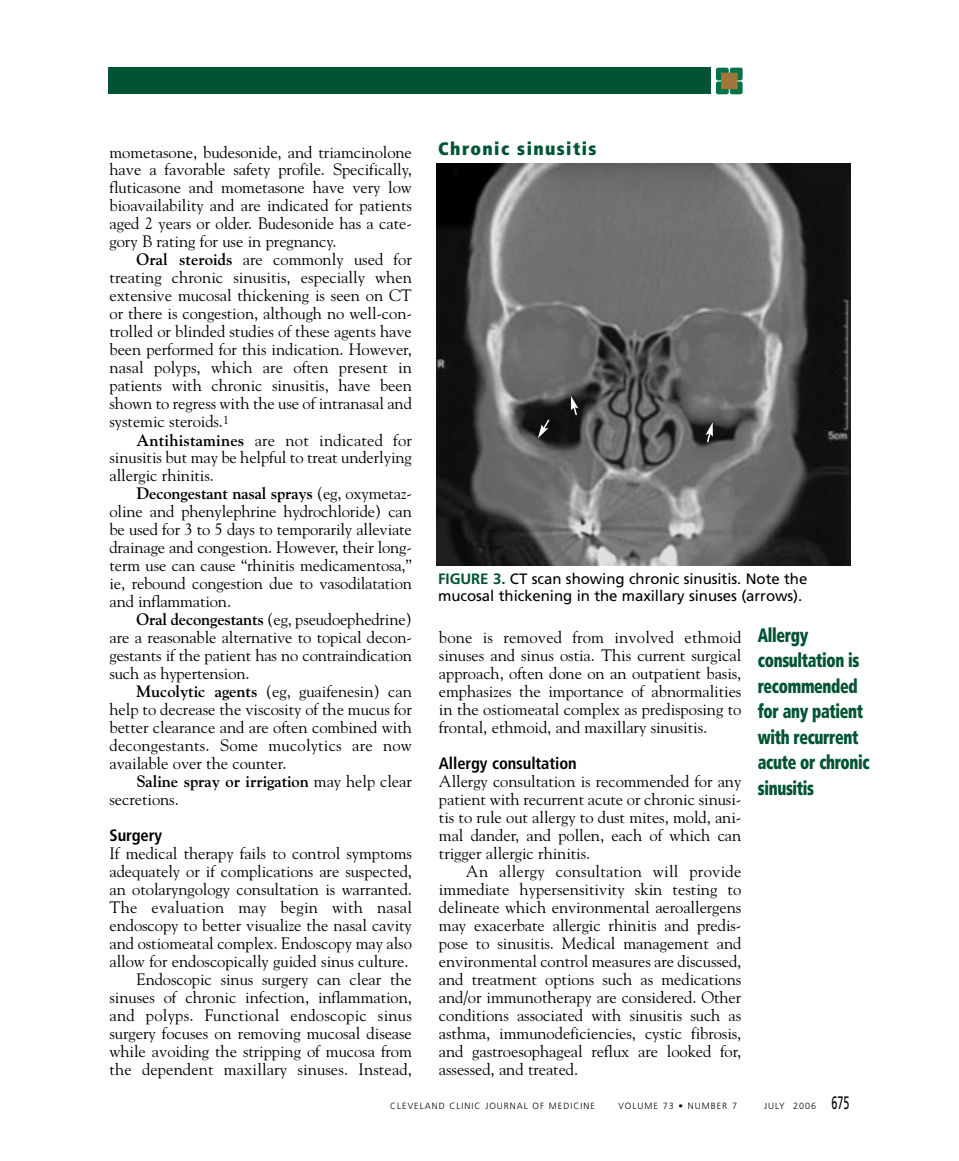
<style>
.page{position:relative;width:959px;height:1161px;background:#fff}
.page>*{position:absolute;margin:0;border:0;box-sizing:border-box;transform-origin:0 0}
.t1{font:900 condensed 19.5px/25.5px "Frutiger";letter-spacing:-.02em;color:#015432;scale:.8 1}
.t2{font:900 condensed 18px "Frutiger";letter-spacing:.08em;color:#015432}
.t3{font:16.5px/18px "Goudy";letter-spacing:-.005em;color:#000;text-align:justify}
.t4{font:700 16.5px/18px "Goudy";letter-spacing:-.005em;color:#000}
.t5{font:700 condensed 16.5px "Frutiger";letter-spacing:-.005em;color:#000}
.t6{font:15px/16.5px "Frutiger";letter-spacing:-.005em;color:#000}
.t7{font:300 9px "Frutiger";letter-spacing:.11em;color:#000}
.s1{font-weight:700}
.s2{font-weight:400}
.s3{font-weight:700;color:#015432}
.s4{font-weight:400;font-size:18px}
</style>
<div class="page">
<svg style="left:717px;top:67px;width:26px;height:28px"></svg>
<svg style="left:716px;top:68px;width:26px;height:26px"></svg>
<div style="left:721px;top:73px;width:16px;height:16px;background:#a17638"></div>
<div style="left:108px;top:68px;width:603px;height:26px;background:#015432"></div>
<img style="left:436px;top:164px;width:414px;height:402px">
<svg style="left:538px;top:418px;width:13px;height:20px"></svg>
<svg style="left:571px;top:396px;width:7px;height:21px"></svg>
<svg style="left:705px;top:422px;width:7px;height:22px"></svg>
<p class="t2" style="left:438px;top:141px;width:160px">Chronic sinusitis</p>
<p class="t3" style="left:110px;top:144px;width:304px">mometasone, budesonide, and triamcinolone have a favorable safety profile. Specifically, fluticasone and mometasone have very low bioavailability and are indicated for patients aged 2 years or older. Budesonide has a cate&shy;gory B rating for use in pregnancy.</p>
<p class="t3" style="left:110px;top:252px;width:304px;text-indent:27px"><span class="s1">Oral steroids</span> are commonly used for treating chronic sinusitis, especially when extensive mucosal thickening is seen on CT or there is congestion, although no well-con&shy;trolled or blinded studies of these agents have been performed for this indication. However, nasal polyps, which are often present in patients with chronic sinusitis, have been shown to regress with the use of intranasal and systemic steroids.<sup>1</sup></p>
<p class="t3" style="left:110px;top:432px;width:304px;text-indent:27px"><span class="s1">Antihistamines</span> are not indicated for sinusitis but may be helpful to treat underlying allergic rhinitis.</p>
<p class="t3" style="left:110px;top:486px;width:304px;text-indent:27px"><span class="s1">Decongestant nasal sprays</span> (eg, oxymetaz&shy;oline and phenylephrine hydrochloride) can be used for 3 to 5 days to temporarily alleviate drainage and congestion. However, their long&shy;term use can cause “rhinitis medicamentosa,” ie, rebound congestion due to vasodilatation and inflammation.</p>
<p class="t3" style="left:110px;top:612px;width:304px;text-indent:27px"><span class="s1">Oral decongestants</span> (eg, pseudoephedrine) are a reasonable alternative to topical decon&shy;gestants if the patient has no contraindication such as hypertension.</p>
<p class="t3" style="left:110px;top:684px;width:304px;text-indent:27px"><span class="s1">Mucolytic agents</span> (eg, guaifenesin) can help to decrease the viscosity of the mucus for better clearance and are often combined with decongestants. Some mucolytics are now available over the counter.</p>
<p class="t4" style="left:110px;top:774px;width:304px;text-indent:27px">Saline spray or irrigation <span class="s2">may help clear secretions.</span></p>
<p class="t5" style="left:110px;top:829px;width:54px">Surgery</p>
<p class="t3" style="left:110px;top:846px;width:304px;text-align:right">If medical therapy fails to control symptoms adequately or if complications are suspected, an otolaryngology consultation is warranted.<br>The evaluation may begin with nasal endoscopy to better visualize the nasal cavity and ostiomeatal complex. Endoscopy may also allow for endoscopically guided sinus culture.<br>Endoscopic sinus surgery can clear the sinuses of chronic infection, inflammation, and polyps. Functional endoscopic sinus surgery focuses on removing mucosal disease while avoiding the stripping of mucosa from the dependent maxillary sinuses. Instead,</p>
<p class="t6" style="left:438px;top:572px;width:370px"><span class="s3">FIGURE 3.</span> CT scan showing chronic sinusitis. Note the mucosal thickening in the maxillary sinuses (arrows).</p>
<p class="t1" style="left:758px;top:624px;width:141px">Allergy consultation is recommended for any patient with recurrent acute or chronic sinusitis</p>
<p class="t3" style="left:439px;top:630px;width:304px">bone is removed from involved ethmoid sinuses and sinus ostia. This current surgical approach, often done on an outpatient basis, emphasizes the importance of abnormalities in the ostiomeatal complex as predisposing to frontal, ethmoid, and maxillary sinusitis.</p>
<p class="t5" style="left:439px;top:757px;width:139px">Allergy consultation</p>
<p class="t3" style="left:439px;top:774px;width:304px">Allergy consultation is recommended for any patient with recurrent acute or chronic sinusi&shy;tis to rule out allergy to dust mites, mold, ani&shy;mal dander, and pollen, each of which can trigger allergic rhinitis.</p>
<p class="t3" style="left:439px;top:864px;width:304px;text-indent:27px">An allergy consultation will provide immediate hypersensitivity skin testing to delineate which environmental aeroallergens may exacerbate allergic rhinitis and predis&shy;pose to sinusitis. Medical management and environmental control measures are discussed, and treatment options such as medications and/or immunotherapy are considered. Other conditions associated with sinusitis such as asthma, immunodeficiencies, cystic fibrosis, and gastroesophageal reflux are looked for, assessed, and treated.</p>
<p class="t7" style="left:390px;top:1102px;width:206px">CLEVELAND CLINIC JOURNAL OF MEDICINE</p>
<p class="t7" style="left:618px;top:1102px;width:120px">VOLUME 73 • NUMBER 7</p>
<p class="t7" style="left:764px;top:1102px;width:87px">JULY 2006 <span class="s4">675</span></p>
</div>
